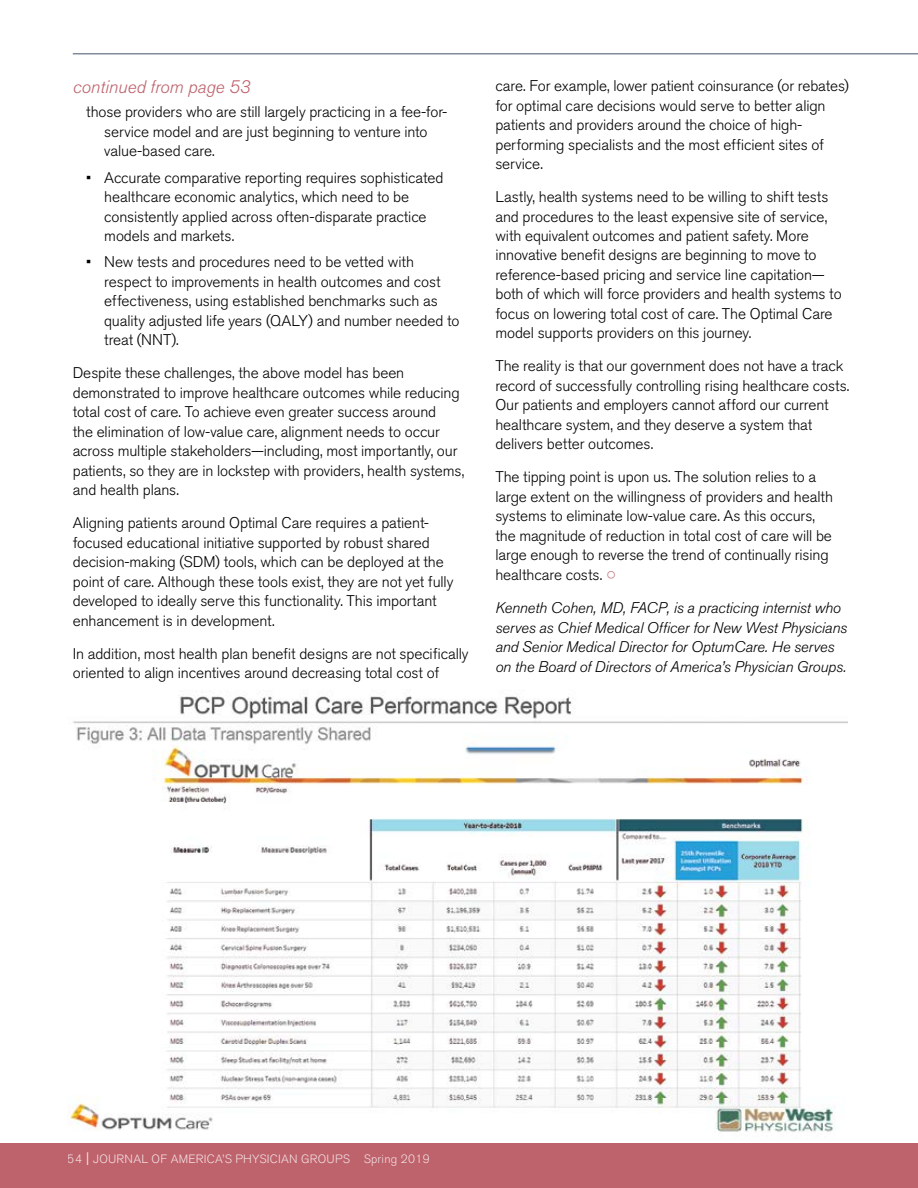
<style>
.page{position:relative;width:918px;height:1188px;background:#fff}
.page>*{position:absolute;margin:0;border:0;box-sizing:border-box;transform-origin:0 0}
.t1{font:italic 300 18px "Akzidenz Grotesk BQ";color:#be626c}
.t2{font:300 15.3px/19.5px "Akzidenz Grotesk BQ";letter-spacing:-.005em;color:#000}
.t3{font:italic 300 15.3px/19.5px "Akzidenz Grotesk BQ";letter-spacing:-.005em;color:#000}
.t4{font:300 12px "Akzidenz Grotesk BQ";letter-spacing:.02em;color:#fff}
.s1{font-family:"European Pi Three";font-weight:400;font-size:15.15px;color:#be626c}
.s2{font-size:18px}
</style>
<div class="page">
<img style="left:69px;top:694px;width:779px;height:438px">
<hr style="left:73px;top:53px;width:845px;height:1px;background:#838b9a">
<div style="left:0;top:1143px;width:918px;height:45px;background:#be626c"></div>
<p class="t1" style="left:73px;top:77px;width:179px">continued from page 53</p>
<p class="t2" style="left:495px;top:76px;width:355px">care. For example, lower patient coinsurance (or rebates) for optimal care decisions would serve to better align patients and providers around the choice of high&shy;performing specialists and the most efficient sites of service.</p>
<p class="t2" style="left:495px;top:187px;width:348px">Lastly, health systems need to be willing to shift tests and procedures to the least expensive site of service, with equivalent outcomes and patient safety. More innovative benefit designs are beginning to move to reference-based pricing and service line capitation— both of which will force providers and health systems to focus on lowering total cost of care. The Optimal Care model supports providers on this journey.</p>
<p class="t2" style="left:495px;top:357px;width:356px">The reality is that our government does not have a track record of successfully controlling rising healthcare costs.<br>Our patients and employers cannot afford our current healthcare system, and they deserve a system that delivers better outcomes.</p>
<p class="t2" style="left:495px;top:468px;width:339px">The tipping point is upon us. The solution relies to a large extent on the willingness of providers and health systems to eliminate low-value care. As this occurs, the magnitude of reduction in total cost of care will be large enough to reverse the trend of continually rising healthcare costs. <span class="s1">o</span></p>
<p class="t3" style="left:495px;top:598px;width:353px">Kenneth Cohen, MD, FACP, is a practicing internist who serves as Chief Medical Officer for New West Physicians and Senior Medical Director for OptumCare. He serves on the Board of Directors of America’s Physician Groups.</p>
<p class="t2" style="left:104px;top:103px;width:345px;text-indent:-18px">those providers who are still largely practicing in a fee-for&shy;service model and are just beginning to venture into value-based care.</p>
<p class="t2" style="left:104px;top:168px;width:341px;text-indent:-18px">• Accurate comparative reporting requires sophisticated healthcare economic analytics, which need to be consistently applied across often-disparate practice models and markets.</p>
<p class="t2" style="left:104px;top:253px;width:357px;text-indent:-18px">• New tests and procedures need to be vetted with respect to improvements in health outcomes and cost effectiveness, using established benchmarks such as quality adjusted life years (QALY) and number needed to treat (NNT).</p>
<p class="t2" style="left:73px;top:364px;width:393px">Despite these challenges, the above model has been demonstrated to improve healthcare outcomes while reducing total cost of care. To achieve even greater success around<br>the elimination of low-value care, alignment needs to occur across multiple stakeholders—including, most importantly, our patients, so they are in lockstep with providers, health systems, and health plans.</p>
<p class="t2" style="left:73px;top:514px;width:382px">Aligning patients around Optimal Care requires a patient&shy;focused educational initiative supported by robust shared decision-making (SDM) tools, which can be deployed at the point of care. Although these tools exist, they are not yet fully developed to ideally serve this functionality. This important enhancement is in development.</p>
<p class="t2" style="left:73px;top:644px;width:397px">In addition, most health plan benefit designs are not specifically oriented to align incentives around decreasing total cost of</p>
<p class="t4" style="left:68px;top:1152px;width:363px">54 <span class="s2">l</span> JOURNAL OF AMERICA’S PHYSICIAN GROUPS Spring 2019</p>
</div>
